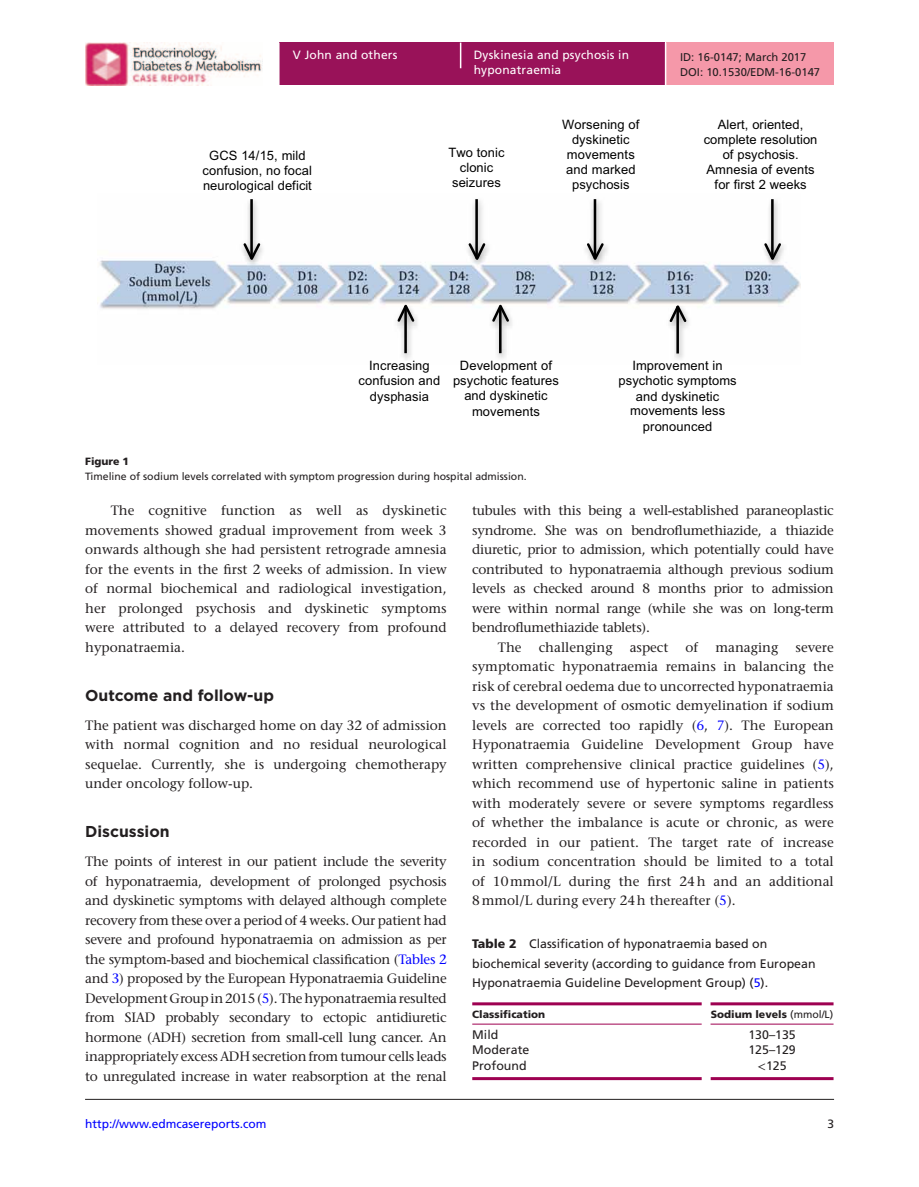
<style>
.page{position:relative;width:919px;height:1187px;background:#fff}
.page>*{position:absolute;margin:0;border:0;box-sizing:border-box;transform-origin:0 0}
.t1{font:700 15.75px "Gotham";color:#231f20}
.t2{font:500 13.5px/19.5px "Stone Serif Std";letter-spacing:-.02em;color:#231f20;text-align:justify}
.t3{font:500 13.5px "Stone Serif Std";color:#231f20}
.t4{font:12.9px/15.1px "Arial";letter-spacing:.01em;color:#000;text-align:center}
.t5{font:12.3px/19.5px "Frutiger LT Std";color:#231f20}
.t6{font:12px/14.7px "Frutiger LT Std";letter-spacing:.015em;color:#fff}
.t7{font:12px "Frutiger LT Std";color:#00f}
.t8{font:12px "Frutiger LT Std";color:#231f20}
.t9{font:11.25px/14.5px "Frutiger LT Std";color:#231f20}
.t10{font:10.5px "Frutiger LT Std";color:#231f20}
.t11{font:900 10.5px "Frutiger LT Std";color:#231f20}
.s1{color:#00f}
.s2{font-weight:900}
.s3{font-weight:400}
.s4{font-family:"STIX General"}
</style>
<div class="page">
<div style="left:279px;top:43px;width:385px;height:42px;background:#991259"></div>
<div style="left:666px;top:43px;width:167px;height:42px;background:#f598a9"></div>
<svg style="left:460px;top:43px;width:1px;height:25px"></svg>
<img style="left:85px;top:43px;width:178px;height:42px">
<hr style="left:85px;top:1098px;width:749px;height:1px;background:#231f20">
<img style="left:100px;top:199px;width:700px;height:161px">
<hr style="left:250px;top:199px;width:3px;height:59px;background:#000">
<svg style="left:241px;top:241px;width:21px;height:23px"></svg>
<hr style="left:404px;top:306px;width:3px;height:47px;background:#000">
<svg style="left:395px;top:300px;width:21px;height:24px"></svg>
<hr style="left:475px;top:199px;width:3px;height:59px;background:#000">
<svg style="left:466px;top:241px;width:21px;height:23px"></svg>
<hr style="left:499px;top:306px;width:2px;height:47px;background:#000">
<svg style="left:490px;top:300px;width:21px;height:24px"></svg>
<hr style="left:771px;top:199px;width:2px;height:59px;background:#000">
<svg style="left:762px;top:241px;width:21px;height:23px"></svg>
<hr style="left:593px;top:199px;width:3px;height:59px;background:#000">
<svg style="left:584px;top:241px;width:21px;height:23px"></svg>
<hr style="left:676px;top:306px;width:3px;height:47px;background:#000">
<svg style="left:667px;top:301px;width:21px;height:23px"></svg>
<hr style="left:472px;top:1002px;width:229px;height:3px;background:#9e0151">
<hr style="left:472px;top:1023px;width:229px;height:1px;background:#9e0151">
<hr style="left:710px;top:1002px;width:123px;height:3px;background:#9e0151">
<hr style="left:710px;top:1023px;width:123px;height:1px;background:#9e0151">
<hr style="left:472px;top:1076px;width:229px;height:3px;background:#9e0151">
<hr style="left:710px;top:1076px;width:123px;height:3px;background:#9e0151">
<p class="t6" style="left:293px;top:48px;width:106px">V John and others</p>
<p class="t9" style="left:680px;top:50px;width:142px">ID: 16-0147; March 2017<br>DOI: 10.1530/EDM-16-0147</p>
<p class="t6" style="left:473px;top:48px;width:157px">Dyskinesia and psychosis in hyponatraemia</p>
<p class="t4" style="left:203px;top:148px;width:111px">GCS 14/15, mild confusion, no focal neurological deficit</p>
<p class="t4" style="left:448px;top:145px;width:58px">Two tonic clonic seizures</p>
<p class="t4" style="left:562px;top:117px;width:79px">Worsening of dyskinetic movements and marked psychosis</p>
<p class="t4" style="left:703px;top:117px;width:115px">Alert, oriented, complete resolution of psychosis.<br>Amnesia of events for first 2 weeks</p>
<p class="t4" style="left:358px;top:358px;width:83px">Increasing confusion and dysphasia</p>
<p class="t4" style="left:453px;top:358px;width:107px">Development of psychotic features and dyskinetic movements</p>
<p class="t4" style="left:618px;top:358px;width:120px">Improvement in psychotic symptoms and dyskinetic movements less pronounced</p>
<p class="t11" style="left:85px;top:455px;width:45px">Figure 1</p>
<p class="t10" style="left:85px;top:470px;width:443px">Timeline of sodium levels correlated with symptom progression during hospital admission.</p>
<p class="t2" style="left:85px;top:500px;width:363px;text-indent:26px">The cognitive function as well as dyskinetic movements showed gradual improvement from week 3 onwards although she had persistent retrograde amnesia for the events in the first 2 weeks of admission. In view of normal biochemical and radiological investigation, her prolonged psychosis and dyskinetic symptoms were attributed to a delayed recovery from profound hyponatraemia.</p>
<p class="t1" style="left:85px;top:684px;width:190px">Outcome and follow-up</p>
<p class="t2" style="left:85px;top:715px;width:363px">The patient was discharged home on day 32 of admission with normal cognition and no residual neurological sequelae. Currently, she is undergoing chemotherapy under oncology follow-up.</p>
<p class="t1" style="left:85px;top:821px;width:86px">Discussion</p>
<p class="t2" style="left:85px;top:851px;width:363px">The points of interest in our patient include the severity of hyponatraemia, development of prolonged psychosis and dyskinetic symptoms with delayed although complete recovery from these over a period of 4 weeks. Our patient had severe and profound hyponatraemia on admission as per the symptom-based and biochemical classification (<span class="s1">Tables 2 </span>and <span class="s1">3</span>) proposed by the European Hyponatraemia Guideline Development Group in 2015 (<span class="s1">5</span>). The hyponatraemia resulted from SIAD probably secondary to ectopic antidiuretic hormone (ADH) secretion from small-cell lung cancer. An inappropriately excess ADH secretion from tumour cells leads to unregulated increase in water reabsorption at the renal</p>
<p class="t2" style="left:472px;top:500px;width:363px">tubules with this being a well-established paraneoplastic</p>
<p class="t2" style="left:472px;top:520px;width:363px">syndrome. She was on bendroflumethiazide, a thiazide</p>
<p class="t2" style="left:472px;top:539px;width:363px">diuretic, prior to admission, which potentially could have</p>
<p class="t2" style="left:472px;top:559px;width:363px">contributed to hyponatraemia although previous sodium</p>
<p class="t2" style="left:472px;top:578px;width:363px">levels as checked around 8 months prior to admission</p>
<p class="t2" style="left:472px;top:598px;width:363px">were within normal range (while she was on long-term</p>
<p class="t2" style="left:472px;top:617px;width:179px">bendroflumethiazide tablets).</p>
<p class="t2" style="left:497px;top:637px;width:25px">The</p>
<p class="t3" style="left:538px;top:639px;width:75px">challenging</p>
<p class="t2" style="left:629px;top:637px;width:40px">aspect</p>
<p class="t2" style="left:685px;top:637px;width:14px">of</p>
<p class="t3" style="left:715px;top:639px;width:64px">managing</p>
<p class="t2" style="left:472px;top:637px;width:363px;text-indent:323px">severe symptomatic hyponatraemia remains in balancing the risk of cerebral oedema due to uncorrected hyponatraemia vs the development of osmotic demyelination if sodium levels are corrected too rapidly (<span class="s1">6</span>, <span class="s1">7</span>). The European Hyponatraemia Guideline Development Group have written comprehensive clinical practice guidelines (<span class="s1">5</span>), which recommend use of hypertonic saline in patients with moderately severe or severe symptoms regardless of whether the imbalance is acute or chronic, as were recorded in our patient. The target rate of increase in sodium concentration should be limited to a total of 10mmol/L during the first 24h and an additional 8mmol/L during every 24h thereafter (<span class="s1">5</span>).</p>
<p class="t5" style="left:472px;top:934px;width:345px"><span class="s2">Table 2</span> Classification of hyponatraemia based on biochemical severity (according to guidance from European<br>Hyponatraemia Guideline Development Group) (<span class="s1">5</span>).</p>
<p class="t11" style="left:472px;top:1007px;width:74px">Classification</p>
<p class="t11" style="left:710px;top:1007px;width:124px">Sodium levels <span class="s3">(mmol/L)</span></p>
<p class="t5" style="left:472px;top:1024px;width:28px">Mild</p>
<p class="t5" style="left:748px;top:1024px;width:49px">130–135</p>
<p class="t5" style="left:472px;top:1040px;width:59px">Moderate</p>
<p class="t5" style="left:748px;top:1040px;width:49px">125–129</p>
<p class="t5" style="left:472px;top:1055px;width:56px">Profound</p>
<p class="t5" style="left:757px;top:1055px;width:31px"><span class="s4">&lt;</span>125</p>
<p class="t7" style="left:85px;top:1116px;width:183px">http://www.edmcasereports.com</p>
<p class="t8" style="left:827px;top:1116px;width:8px">3</p>
</div>
